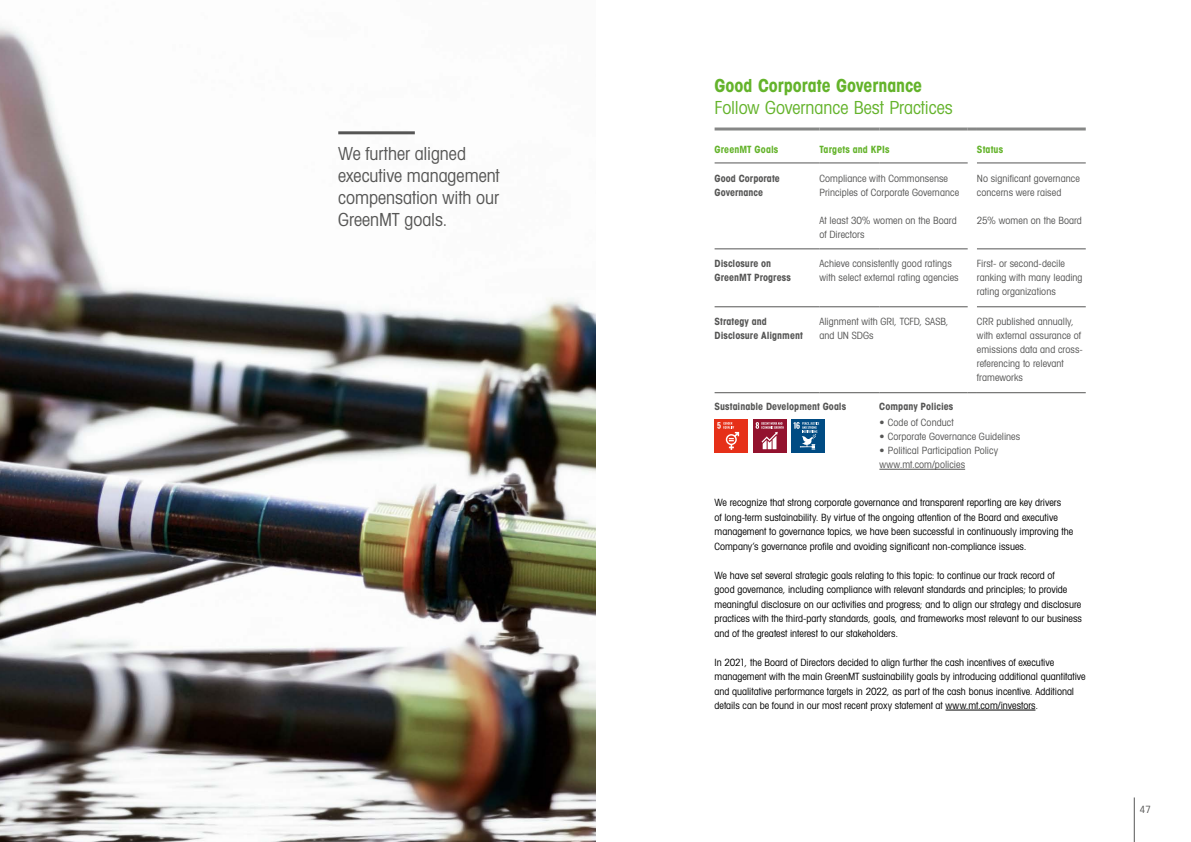
<style>
.page{position:relative;width:1191px;height:842px;background:#fff}
.page>*{position:absolute;margin:0;border:0;box-sizing:border-box;transform-origin:0 0}
.t1{font:18px/22px "Avant Gardefor MT Bk";letter-spacing:-.005em;color:#565655}
.t2{font:18px "Avant Gardefor MT Bk";letter-spacing:-.005em;color:#64b32b}
.t3{font:18px "Avant Gardefor MT Bd";letter-spacing:-.005em;color:#64b32b}
.t4{font:10px/14.5px "Avant Gardefor MT Bk";color:#000}
.t5{font:10px/14px "Avant Gardefor MT Bk";letter-spacing:.005em;color:#565655}
.t6{font:10px/14px "Avant Gardefor MT Bd";letter-spacing:.005em;color:#565655}
.t7{font:10px "Avant Gardefor MT Bd";letter-spacing:.01em;color:#64b32b}
</style>
<div class="page">
<hr style="left:1134px;top:797px;width:1px;height:45px;background:#565655">
<img style="left:0;top:26px;width:595px;height:816px">
<hr style="left:945px;top:710px;width:90px;height:1px;background:#000">
<hr style="left:714px;top:163px;width:105px;height:1px;background:#565655">
<hr style="left:819px;top:163px;width:60px;height:1px;background:#565655">
<hr style="left:879px;top:163px;width:88px;height:1px;background:#565655">
<hr style="left:714px;top:249px;width:105px;height:1px;background:#565655">
<hr style="left:714px;top:307px;width:105px;height:1px;background:#565655">
<hr style="left:819px;top:307px;width:60px;height:1px;background:#565655">
<hr style="left:879px;top:307px;width:88px;height:1px;background:#565655">
<hr style="left:977px;top:307px;width:108px;height:1px;background:#565655">
<hr style="left:714px;top:392px;width:105px;height:1px;background:#565655">
<hr style="left:819px;top:392px;width:60px;height:1px;background:#565655">
<hr style="left:879px;top:392px;width:88px;height:1px;background:#565655">
<hr style="left:977px;top:392px;width:108px;height:1px;background:#565655">
<hr style="left:714px;top:127px;width:105px;height:3px;background:#868786">
<hr style="left:819px;top:127px;width:60px;height:3px;background:#868786">
<hr style="left:879px;top:127px;width:88px;height:3px;background:#868786">
<svg style="left:967px;top:127px;width:10px;height:3px"></svg>
<hr style="left:977px;top:127px;width:108px;height:3px;background:#868786">
<hr style="left:819px;top:249px;width:60px;height:1px;background:#565655">
<hr style="left:879px;top:249px;width:88px;height:1px;background:#565655">
<hr style="left:977px;top:249px;width:108px;height:1px;background:#565655">
<hr style="left:977px;top:163px;width:108px;height:1px;background:#565655">
<div style="left:714px;top:419px;width:34px;height:34px;background:#e63018"></div>
<svg style="left:717px;top:422px;width:22px;height:28px"></svg>
<div style="left:753px;top:419px;width:33px;height:34px;background:#93122e"></div>
<svg style="left:755px;top:422px;width:28px;height:27px"></svg>
<div style="left:791px;top:419px;width:34px;height:34px;background:#004b83"></div>
<svg style="left:793px;top:422px;width:26px;height:28px"></svg>
<hr style="left:879px;top:469px;width:86px;height:1px;background:#565655">
<hr style="left:338px;top:131px;width:77px;height:3px;background:#565655">
<h1 class="t1" style="left:338px;top:142px;width:163px">We further aligned executive management compensation with our<br>GreenMT goals.</h1>
<h1 class="t3" style="left:714px;top:74px;width:209px">Good Corporate Governance</h1>
<h1 class="t2" style="left:714px;top:96px;width:240px">Follow Governance Best Practices</h1>
<p class="t7" style="left:714px;top:143px;width:65px">GreenMT Goals</p>
<p class="t7" style="left:819px;top:143px;width:71px">Targets and KPIs</p>
<p class="t7" style="left:977px;top:143px;width:28px">Status</p>
<p class="t6" style="left:714px;top:171px;width:67px">Good Corporate<br>Governance</p>
<p class="t5" style="left:819px;top:171px;width:141px">Compliance with Commonsense<br>Principles of Corporate Governance</p>
<p class="t5" style="left:819px;top:213px;width:139px">At least 30% women on the Board of Directors</p>
<p class="t5" style="left:977px;top:171px;width:104px">No significant governance concerns were raised</p>
<p class="t5" style="left:977px;top:213px;width:106px">25% women on the Board</p>
<p class="t6" style="left:714px;top:257px;width:78px">Disclosure on<br>GreenMT Progress</p>
<p class="t5" style="left:819px;top:257px;width:141px">Achieve consistently good ratings with select external rating agencies</p>
<p class="t5" style="left:977px;top:257px;width:107px">First- or second-decile ranking with many leading rating organizations</p>
<p class="t6" style="left:714px;top:315px;width:90px">Strategy and<br>Disclosure Alignment</p>
<p class="t5" style="left:819px;top:315px;width:131px">Alignment with GRI, TCFD, SASB, and UN SDGs</p>
<p class="t5" style="left:977px;top:315px;width:107px">CRR published annually, with external assurance of emissions data and cross&shy;referencing to relevant frameworks</p>
<p class="t6" style="left:714px;top:399px;width:133px">Sustainable Development Goals</p>
<p class="t6" style="left:879px;top:399px;width:76px">Company Policies</p>
<p class="t5" style="left:879px;top:416px;width:76px">• Code of Conduct</p>
<p class="t5" style="left:879px;top:430px;width:142px">• Corporate Governance Guidelines</p>
<p class="t5" style="left:879px;top:444px;width:120px">• Political Participation Policy www.mt.com/policies</p>
<p class="t4" style="left:714px;top:495px;width:360px">We recognize that strong corporate governance and transparent reporting are key drivers<br>of long-term sustainability. By virtue of the ongoing attention of the Board and executive management to governance topics, we have been successful in continuously improving the Company’s governance profile and avoiding significant non-compliance issues.</p>
<p class="t4" style="left:714px;top:568px;width:369px">We have set several strategic goals relating to this topic: to continue our track record of<br>good governance, including compliance with relevant standards and principles; to provide meaningful disclosure on our activities and progress; and to align our strategy and disclosure practices with the third-party standards, goals, and frameworks most relevant to our business and of the greatest interest to our stakeholders.</p>
<p class="t4" style="left:714px;top:655px;width:373px">In 2021, the Board of Directors decided to align further the cash incentives of executive management with the main GreenMT sustainability goals by introducing additional quantitative and qualitative performance targets in 2022, as part of the cash bonus incentive. Additional details can be found in our most recent proxy statement at www.mt.com/investors.</p>
<p class="t5" style="left:1140px;top:802px;width:13px">47</p>
</div>
